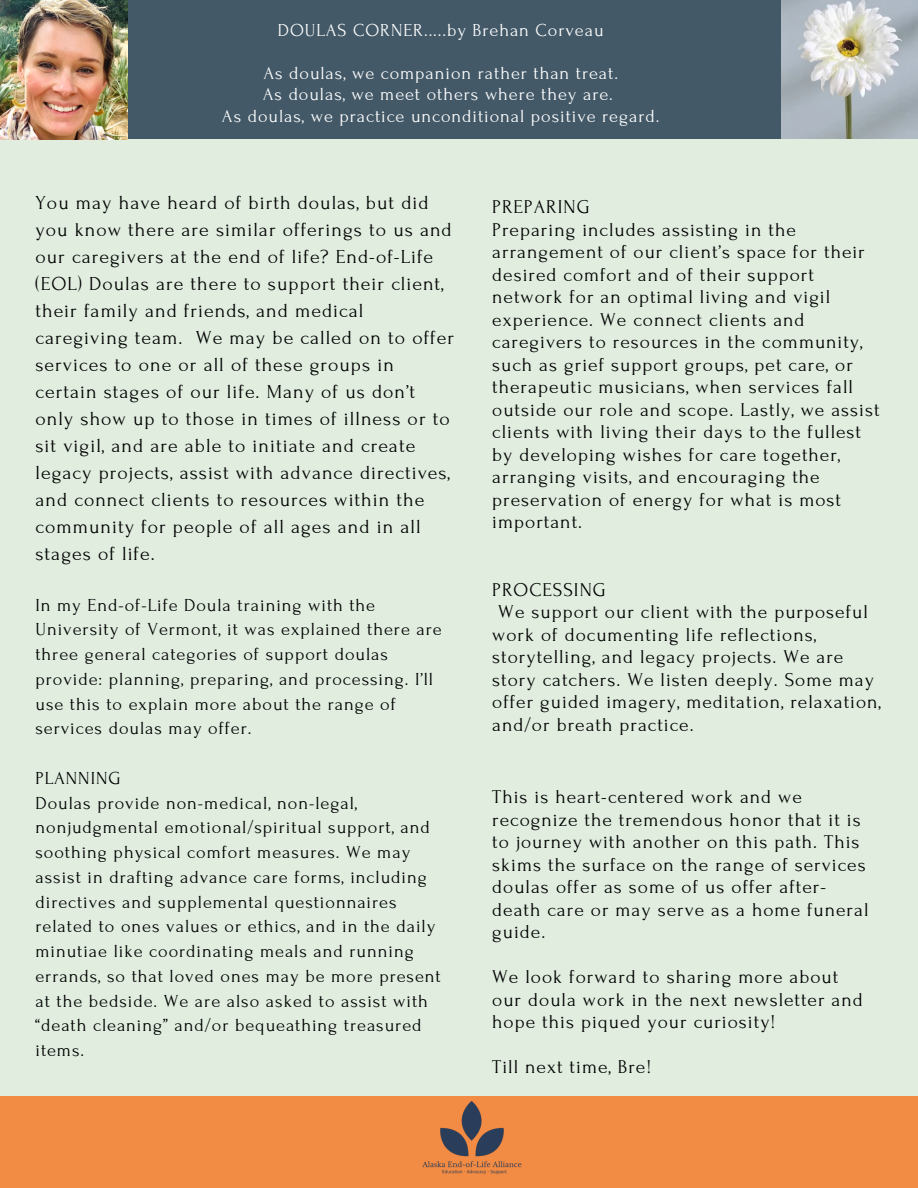
<style>
.page{position:relative;width:918px;height:1188px;background:#e0eddf}
.page>*{position:absolute;margin:0;border:0;box-sizing:border-box;transform-origin:0 0}
.t1{font:19.8px/27px "Forum";letter-spacing:.05em;color:#000}
.t2{font:19.5px/22.5px "Forum";letter-spacing:.05em;color:#000}
.t3{font:18.3px/24.8px "Forum";letter-spacing:.05em;color:#000}
.t4{font:18.3px "Forum";letter-spacing:.05em;color:#fff}
</style>
<div class="page">
<div style="left:0;top:1096px;width:918px;height:92px;background:#f28b43"></div>
<img style="left:422px;top:1101px;width:100px;height:74px">
<div style="left:0;top:0;width:918px;height:138px;background:#435967"></div>
<img style="left:0;top:0;width:127px;height:140px">
<img style="left:782px;top:0;width:136px;height:138px">
<p class="t4" style="left:278px;top:20px;width:327px">DOULAS CORNER.....by Brehan Corveau</p>
<p class="t4" style="left:263px;top:63px;width:356px">As doulas, we companion rather than treat.</p>
<p class="t4" style="left:263px;top:84px;width:352px">As doulas, we meet others where they are.</p>
<p class="t4" style="left:222px;top:106px;width:439px">As doulas, we practice unconditional positive regard.</p>
<p class="t1" style="left:36px;top:190px;width:420px">You may have heard of birth doulas, but did you know there are similar offerings to us and our caregivers at the end of life? End-of-Life (EOL) Doulas are there to support their client, their family and friends, and medical caregiving team. We may be called on to offer services to one or all of these groups in certain stages of our life. Many of us don’t only show up to those in times of illness or to sit vigil, and are able to initiate and create legacy projects, assist with advance directives, and connect clients to resources within the community for people of all ages and in all stages of life.</p>
<p class="t3" style="left:36px;top:593px;width:408px">In my End-of-Life Doula training with the University of Vermont, it was explained there are three general categories of support doulas provide: planning, preparing, and processing. I’ll use this to explain more about the range of services doulas may offer.</p>
<p class="t3" style="left:36px;top:766px;width:87px">PLANNING</p>
<p class="t3" style="left:36px;top:791px;width:407px">Doulas provide non-medical, non-legal, nonjudgmental emotional/spiritual support, and soothing physical comfort measures. We may assist in drafting advance care forms, including directives and supplemental questionnaires related to ones values or ethics, and in the daily minutiae like coordinating meals and running errands, so that loved ones may be more present at the bedside. We are also asked to assist with “death cleaning” and/or bequeathing treasured items.</p>
<p class="t2" style="left:492px;top:196px;width:99px">PREPARING</p>
<p class="t2" style="left:492px;top:219px;width:389px">Preparing includes assisting in the arrangement of our client’s space for their desired comfort and of their support network for an optimal living and vigil experience. We connect clients and caregivers to resources in the community, such as grief support groups, pet care, or therapeutic musicians, when services fall outside our role and scope. Lastly, we assist clients with living their days to the fullest by developing wishes for care together, arranging visits, and encouraging the preservation of energy for what is most important.</p>
<p class="t2" style="left:492px;top:579px;width:115px">PROCESSING</p>
<p class="t2" style="left:492px;top:601px;width:390px;text-indent:6px">We support our client with the purposeful work of documenting life reflections, storytelling, and legacy projects. We are story catchers. We listen deeply. Some may offer guided imagery, meditation, relaxation, and/or breath practice.</p>
<p class="t2" style="left:492px;top:786px;width:378px">This is heart-centered work and we recognize the tremendous honor that it is to journey with another on this path. This skims the surface on the range of services doulas offer as some of us offer after&shy;death care or may serve as a home funeral guide.</p>
<p class="t2" style="left:492px;top:966px;width:372px">We look forward to sharing more about our doula work in the next newsletter and hope this piqued your curiosity!</p>
<p class="t2" style="left:492px;top:1056px;width:160px">Till next time, Bre!</p>
</div>
